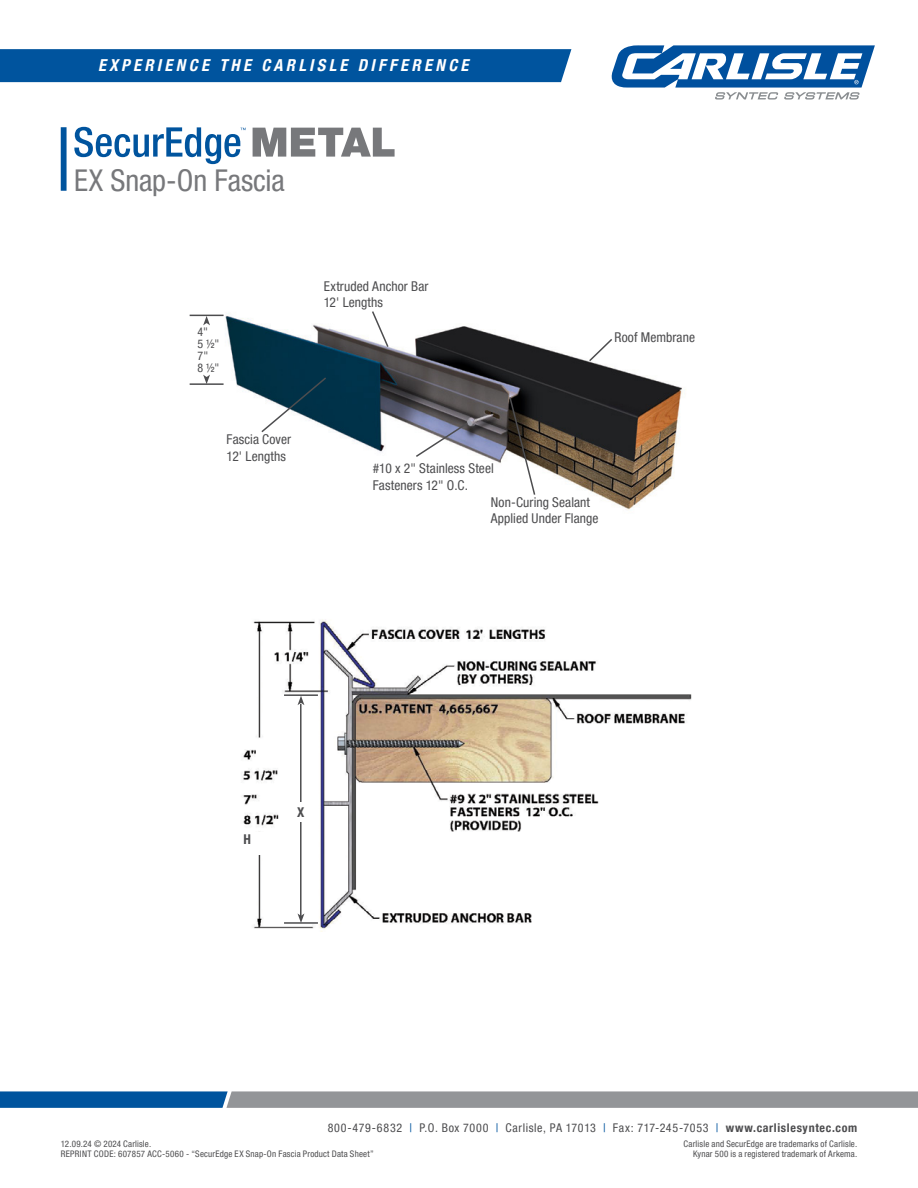
<style>
.page{position:relative;width:918px;height:1188px;background:#fff}
.page>*{position:absolute;margin:0;border:0;box-sizing:border-box;transform-origin:0 0}
.Product_SubHead{font:condensed 30px "Helvetica Neue LT Pro";letter-spacing:-.005em;color:#77787b}
.t1{font:italic 700 condensed 16.5px "Helvetica Neue LT Pro";letter-spacing:.205em;color:#fff}
.Body_Text{font:condensed 13.5px "Helvetica Neue LT Pro";letter-spacing:.005em;color:#4d4d4f}
.Body_Text-2{font:700 condensed 13.5px "Helvetica Neue LT Pro";color:#4d4d4f}
.Body_Text-3{font:condensed 12px "Helvetica Neue LT Pro";letter-spacing:.05em;color:#4d4d4f}
.t2{font:condensed 9px/10.5px "Helvetica Neue LT Pro";letter-spacing:.02em;color:#4d4d4f;text-align:right}
.s1{color:#00549e}
.s2{font-weight:700}
</style>
<div class="page">
<img style="left:219px;top:313px;width:464px;height:197px">
<svg style="left:0;top:1091px;width:918px;height:17px;background:#74899d"></svg>
<img style="left:242px;top:619px;width:450px;height:313px">
<svg style="left:588px;top:337px;width:26px;height:26px"></svg>
<svg style="left:371px;top:311px;width:19px;height:38px"></svg>
<svg style="left:260px;top:376px;width:68px;height:58px"></svg>
<svg style="left:414px;top:421px;width:55px;height:37px"></svg>
<svg style="left:508px;top:396px;width:28px;height:100px"></svg>
<hr style="left:190px;top:315px;width:34px;height:1px;background:#4d4d4f">
<hr style="left:190px;top:383px;width:34px;height:2px;background:#4d4d4f">
<svg style="left:203px;top:316px;width:7px;height:9px"></svg>
<svg style="left:203px;top:375px;width:7px;height:9px"></svg>
<div style="left:0;top:49px;width:571px;height:33px;background:#00549e"></div>
<svg style="left:612px;top:45px;width:263px;height:55px"></svg>
<svg style="left:74px;top:127px;width:172px;height:37px"></svg>
<div style="left:61px;top:127px;width:6px;height:64px;background:#00549e"></div>
<svg style="left:253px;top:128px;width:142px;height:29px"></svg>
<hr style="left:284px;top:694px;width:34px;height:2px;background:#4d4d4f">
<hr style="left:284px;top:922px;width:34px;height:2px;background:#4d4d4f">
<svg style="left:298px;top:696px;width:6px;height:9px"></svg>
<svg style="left:298px;top:913px;width:6px;height:10px"></svg>
<hr style="left:300px;top:704px;width:2px;height:216px;background:#4d4d4f">
<div style="left:292px;top:802px;width:18px;height:20px;background:#fff"></div>
<div style="left:253px;top:832px;width:18px;height:22px;background:#fff"></div>
<p class="t1" style="left:98px;top:55px;width:372px">EXPERIENCE THE CARLISLE DIFFERENCE</p>
<p class="Product_SubHead" style="left:74px;top:162px;width:212px">EX Snap-On Fascia</p>
<p class="Body_Text-3" style="left:198px;top:324px;width:12px">4"</p>
<p class="Body_Text-3" style="left:198px;top:336px;width:23px">5 ½"</p>
<p class="Body_Text-3" style="left:198px;top:348px;width:12px">7"</p>
<p class="Body_Text-3" style="left:198px;top:360px;width:23px">8 ½"</p>
<p class="Body_Text" style="left:227px;top:432px;width:66px">Fascia Cover</p>
<p class="Body_Text" style="left:227px;top:448px;width:61px">12' Lengths</p>
<p class="Body_Text" style="left:324px;top:278px;width:106px">Extruded Anchor Bar</p>
<p class="Body_Text" style="left:324px;top:294px;width:61px">12' Lengths</p>
<p class="Body_Text" style="left:615px;top:329px;width:82px">Roof Membrane</p>
<p class="Body_Text" style="left:373px;top:461px;width:123px">#10 x 2" Stainless Steel</p>
<p class="Body_Text" style="left:373px;top:477px;width:97px">Fasteners 12" O.C.</p>
<p class="Body_Text" style="left:491px;top:494px;width:101px">Non-Curing Sealant</p>
<p class="Body_Text" style="left:491px;top:511px;width:109px">Applied Under Flange</p>
<p class="Body_Text-2" style="left:244px;top:831px;width:9px">H</p>
<p class="Body_Text-2" style="left:297px;top:804px;width:9px">X</p>
<p class="Body_Text-3" style="left:328px;top:1121px;width:531px">800-479-6832 <span class="s1">|</span> P.O. Box 7000 <span class="s1">|</span> Carlisle, PA 17013 <span class="s1">|</span> Fax: 717-245-7053 <span class="s1">|</span> <span class="s2">www.carlislesyntec.com</span></p>
<p class="t2" style="left:61px;top:1138px;width:92px">12.09.24 © 2024 Carlisle.</p>
<p class="t2" style="left:61px;top:1149px;width:314px">REPRINT CODE: 607857 ACC-5060 - “SecurEdge EX Snap-On Fascia Product Data Sheet”</p>
<p class="t2" style="left:684px;top:1138px;width:175px">Carlisle and SecurEdge are trademarks of Carlisle.<br>Kynar 500 is a registered trademark of Arkema.</p>
</div>
